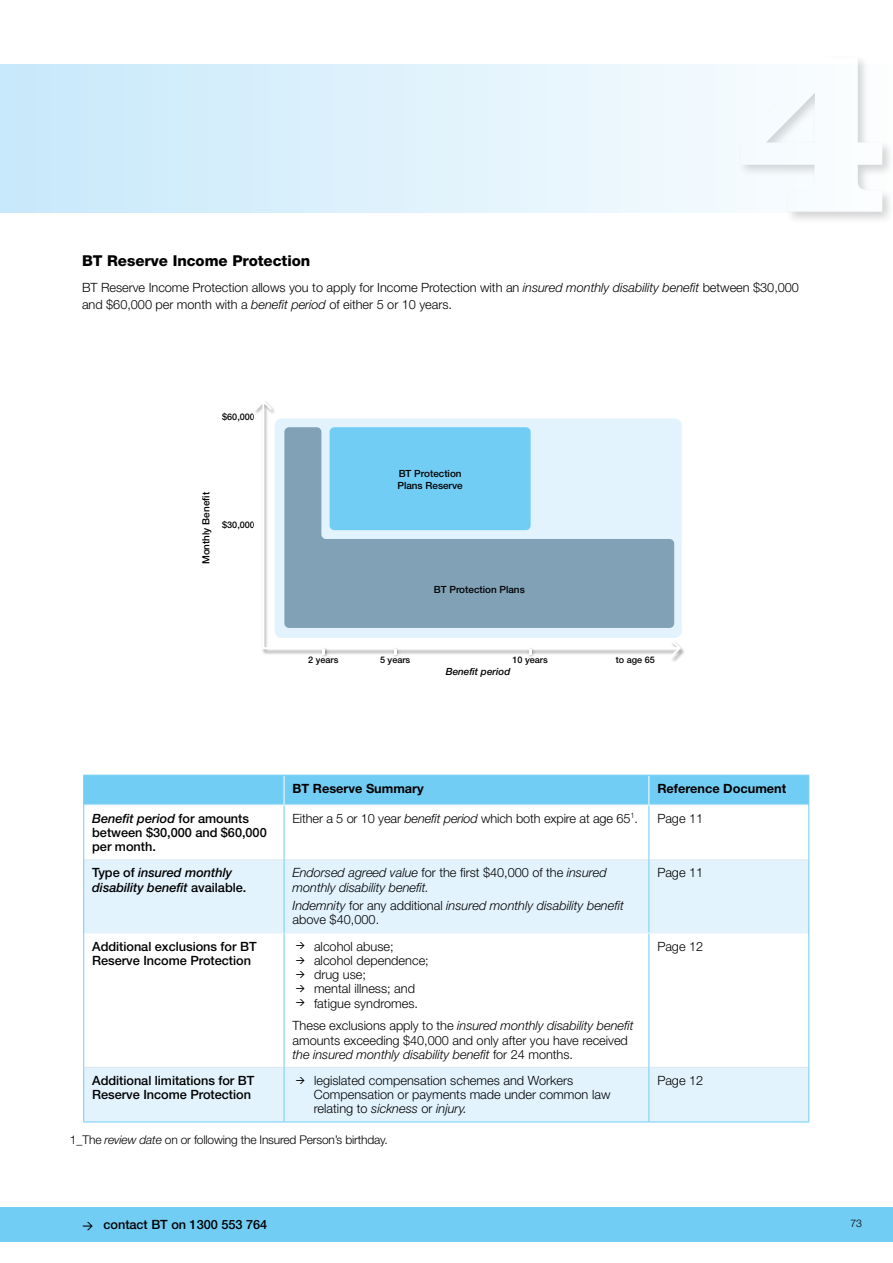
<style>
.page{position:relative;width:893px;height:1263px;background:#fff}
.page>*{position:absolute;margin:0;border:0;box-sizing:border-box;transform-origin:0 0}
.t1{font:700 253.5px "Clarendon BT";color:#fff}
.t2{font:800 15px "Helvetica Neue LT";letter-spacing:-.005em;color:#000}
.t3{font:300 12.75px/14.2px "Helvetica Neue LT";letter-spacing:-.005em;color:#000}
.t4{font:500 12.75px/14.2px "Helvetica Neue LT";letter-spacing:-.005em;color:#000}
.t5{font:italic 300 12.75px/14.2px "Helvetica Neue LT";letter-spacing:-.005em;color:#000}
.t6{font:italic 500 12.75px/14.2px "Helvetica Neue LT";letter-spacing:-.005em;color:#000}
.t7{font:700 12.75px "Helvetica Neue LT";color:#000}
.t8{font:300 12px "Helvetica Neue LT";letter-spacing:-.015em;color:#000}
.t9{font:300 10.5px "Helvetica Neue LT";color:#000}
.t10{font:500 9.9px/11.9px "Helvetica Neue LT";color:#000}
.t11{font:italic 500 9.9px "Helvetica Neue LT";color:#000}
.t12{font:500 9.15px "Helvetica Neue LT";color:#000}
.s1{font-style:italic}
.s2{font-style:normal}
.s3{font-family:"DIN";font-size:10.5px}
</style>
<div class="page">
<div style="left:0;top:1208px;width:893px;height:34px;background:#72cdf4"></div>
<div style="left:737px;top:53px;width:156px;height:171px;background:#000;opacity:.6"></div>
<svg style="left:1px;top:64px;width:892px;height:149px"></svg>
<svg style="left:0;top:64px;width:1px;height:149px"></svg>
<svg style="left:84px;top:805px;width:724px;height:54px"></svg>
<svg style="left:84px;top:860px;width:200px;height:261px"></svg>
<svg style="left:285px;top:860px;width:523px;height:261px"></svg>
<hr style="left:84px;top:859px;width:200px;height:1px;background:#dde6ed">
<hr style="left:84px;top:1067px;width:200px;height:1px;background:#dde6ed">
<hr style="left:284px;top:859px;width:364px;height:1px;background:#dde6ed">
<hr style="left:649px;top:859px;width:159px;height:1px;background:#dde6ed">
<hr style="left:284px;top:1067px;width:364px;height:1px;background:#dde6ed">
<hr style="left:649px;top:1067px;width:159px;height:1px;background:#dde6ed">
<div style="left:84px;top:776px;width:724px;height:28px;background:#72cdf4"></div>
<hr style="left:284px;top:805px;width:1px;height:55px;background:#72cdf4">
<hr style="left:284px;top:860px;width:1px;height:73px;background:#72cdf4">
<hr style="left:284px;top:933px;width:1px;height:134px;background:#72cdf4">
<hr style="left:284px;top:1067px;width:1px;height:54px;background:#72cdf4">
<hr style="left:648px;top:805px;width:1px;height:55px;background:#72cdf4">
<hr style="left:648px;top:860px;width:1px;height:72px;background:#72cdf4">
<hr style="left:648px;top:933px;width:1px;height:134px;background:#72cdf4">
<hr style="left:648px;top:1067px;width:1px;height:54px;background:#72cdf4">
<hr style="left:84px;top:804px;width:200px;height:1px;background:#e2f3fd">
<hr style="left:84px;top:932px;width:200px;height:1px;background:#e2f3fd">
<hr style="left:284px;top:804px;width:365px;height:1px;background:#e2f3fd">
<hr style="left:649px;top:804px;width:159px;height:1px;background:#e2f3fd">
<hr style="left:284px;top:932px;width:365px;height:1px;background:#e2f3fd">
<hr style="left:649px;top:932px;width:159px;height:1px;background:#e2f3fd">
<hr style="left:83px;top:775px;width:201px;height:1px;background:#72cdf4">
<hr style="left:83px;top:775px;width:1px;height:30px;background:#72cdf4">
<hr style="left:83px;top:805px;width:1px;height:55px;background:#72cdf4">
<hr style="left:83px;top:860px;width:1px;height:73px;background:#72cdf4">
<hr style="left:83px;top:933px;width:1px;height:134px;background:#72cdf4">
<hr style="left:83px;top:1067px;width:1px;height:54px;background:#72cdf4">
<hr style="left:83px;top:1121px;width:201px;height:1px;background:#72cdf4">
<hr style="left:284px;top:775px;width:365px;height:1px;background:#72cdf4">
<hr style="left:649px;top:775px;width:160px;height:1px;background:#72cdf4">
<hr style="left:808px;top:775px;width:1px;height:30px;background:#72cdf4">
<hr style="left:808px;top:805px;width:1px;height:55px;background:#72cdf4">
<hr style="left:808px;top:860px;width:1px;height:73px;background:#72cdf4">
<hr style="left:808px;top:933px;width:1px;height:134px;background:#72cdf4">
<hr style="left:808px;top:1067px;width:1px;height:54px;background:#72cdf4">
<hr style="left:284px;top:1121px;width:365px;height:1px;background:#72cdf4">
<hr style="left:649px;top:1121px;width:160px;height:1px;background:#72cdf4">
<svg style="left:255px;top:401px;width:426px;height:255px"></svg>
<svg style="left:321px;top:647px;width:9px;height:10px"></svg>
<svg style="left:392px;top:647px;width:9px;height:10px"></svg>
<svg style="left:527px;top:647px;width:9px;height:10px"></svg>
<h1 class="t1" style="left:731px;top:-32px;width:162px">4</h1>
<p class="t2" style="left:82px;top:252px;width:230px">BT Reserve Income Protection</p>
<p class="t3" style="left:82px;top:278px;width:718px;line-height:17.2px">BT Reserve Income Protection allows you to apply for Income Protection with an <span class="s1">insured monthly disability benefit</span> between $30,000 and $60,000 per month with a <span class="s1">benefit period</span> of either 5 or 10 years.</p>
<p class="t12" style="left:222px;top:411px;width:34px">$60,000</p>
<p class="t10" style="left:200px;top:564px;width:74px;rotate:-90deg">Monthly Benefit</p>
<p class="t12" style="left:222px;top:519px;width:34px">$30,000</p>
<p class="t10" style="left:397px;top:467px;width:67px">BT Protection<br>Plans Reserve</p>
<p class="t10" style="left:434px;top:583px;width:92px">BT Protection Plans</p>
<p class="t12" style="left:308px;top:654px;width:32px">2 years</p>
<p class="t12" style="left:380px;top:654px;width:32px">5 years</p>
<p class="t12" style="left:512px;top:654px;width:37px">10 years</p>
<p class="t12" style="left:616px;top:654px;width:41px">to age 65</p>
<p class="t11" style="left:446px;top:666px;width:66px">Benefit period</p>
<p class="t7" style="left:293px;top:780px;width:133px">BT Reserve Summary</p>
<p class="t7" style="left:657px;top:780px;width:130px">Reference Document</p>
<p class="t4" style="left:92px;top:811px;width:176px"><span class="s1">Benefit period</span> for amounts between $30,000 and $60,000 per month.</p>
<p class="t3" style="left:293px;top:811px;width:347px">Either a 5 or 10 year <span class="s1">benefit period</span> which both expire at age 65<sup>1</sup>.</p>
<p class="t3" style="left:657px;top:811px;width:47px">Page 11</p>
<p class="t6" style="left:92px;top:866px;width:156px"><span class="s2">Type of</span> insured monthly disability benefit <span class="s2">available.</span></p>
<p class="t5" style="left:293px;top:866px;width:316px">Endorsed agreed value <span class="s2">for the first $40,000 of the</span> insured monthly disability benefit.</p>
<p class="t5" style="left:293px;top:898px;width:333px">Indemnity <span class="s2">for any additional</span> insured monthly disability benefit <span class="s2">above $40,000.</span></p>
<p class="t3" style="left:657px;top:865px;width:47px">Page 11</p>
<p class="t4" style="left:92px;top:939px;width:166px">Additional exclusions for BT<br>Reserve Income Protection</p>
<p class="t3" style="left:296px;top:939px;width:134px"><sup>&gt;</sup> alcohol abuse;<br><sup>&gt;</sup> alcohol dependence; <sup>&gt;</sup> drug use;<br><sup>&gt;</sup> mental illness; and<br><sup>&gt;</sup> fatigue syndromes.</p>
<p class="t3" style="left:293px;top:1018px;width:342px">These exclusions apply to the <span class="s1">insured monthly disability benefit </span>amounts exceeding $40,000 and only after you have received <span class="s1">the insured monthly disability benefit</span> for 24 months.</p>
<p class="t3" style="left:657px;top:939px;width:47px">Page 12</p>
<p class="t4" style="left:92px;top:1073px;width:164px">Additional limitations for BT<br>Reserve Income Protection</p>
<p class="t3" style="left:314px;top:1073px;width:298px;text-indent:-18px"><sup>&gt;</sup> legislated compensation schemes and Workers<br>Compensation or payments made under common law relating to <span class="s1">sickness</span> or <span class="s1">injury.</span></p>
<p class="t3" style="left:657px;top:1073px;width:47px">Page 12</p>
<p class="t8" style="left:70px;top:1132px;width:319px">1_The <span class="s1">review date</span> on or following the Insured Person’s birthday.</p>
<p class="t4" style="left:61px;top:1217px;width:208px"><sup>&gt;</sup> <span class="s3">&gt;</span> contact BT on 1300 553 764</p>
<p class="t9" style="left:850px;top:1217px;width:13px">73</p>
</div>
